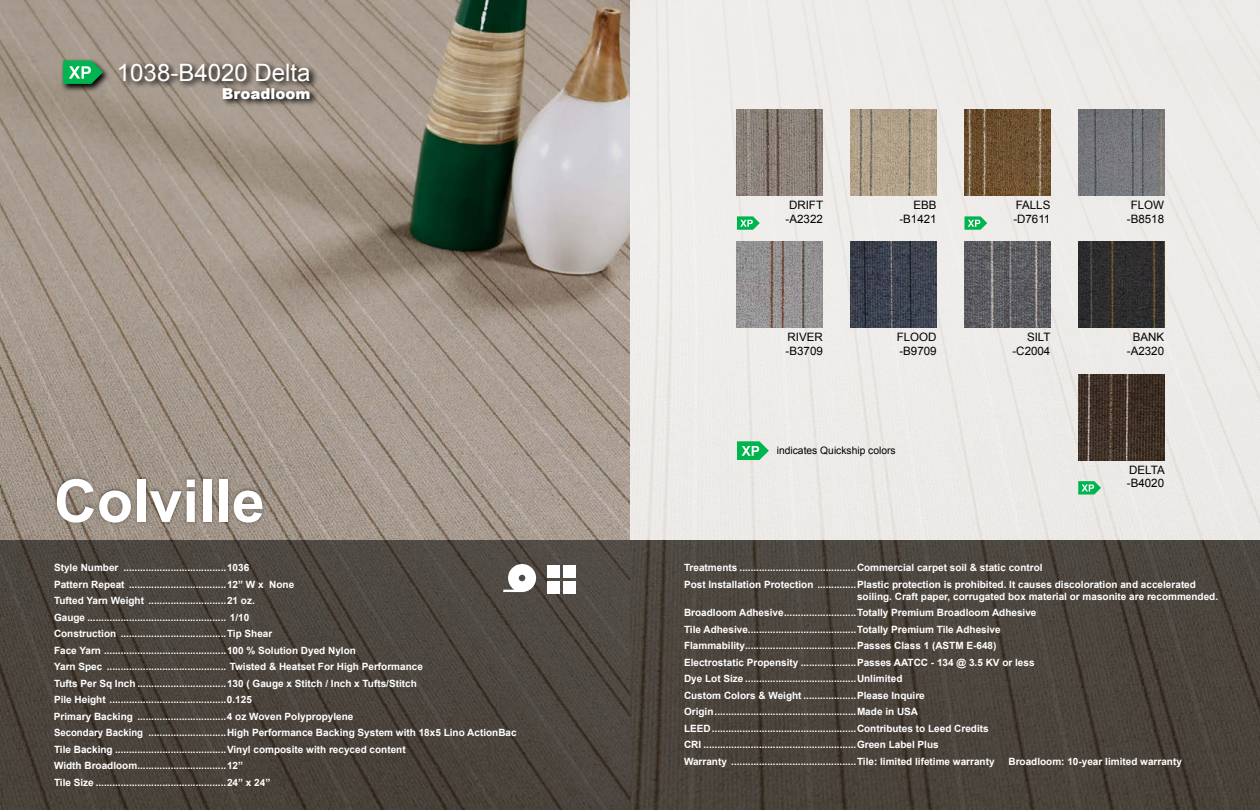
<style>
.page{position:relative;width:1260px;height:810px;background:#fff}
.page>*{position:absolute;margin:0;border:0;box-sizing:border-box;transform-origin:0 0}
.t1{font:700 59.3px "Arial";color:#fff}
.t2{font:24px "Arial";color:#fff}
.t3{font:900 15px "Arial";color:#fff}
.t4{font:11.6px/13.9px "Arial";color:#000}
.t5{font:10.3px "Arial";color:#000}
.t6{font:700 10px/16.5px "Arial";color:#fff}
</style>
<div class="page">
<img style="left:0;top:0;width:1260px;height:810px">
<svg style="left:1px;top:540px;width:1259px;height:270px;background:#4a433c"></svg>
<div style="left:52px;top:475px;width:214px;height:51px;background:#000;opacity:.4"></div>
<svg style="left:503px;top:564px;width:33px;height:28px"></svg>
<div style="left:547px;top:565px;width:12px;height:12px;background:#fff"></div>
<div style="left:563px;top:565px;width:13px;height:12px;background:#fff"></div>
<div style="left:547px;top:581px;width:12px;height:13px;background:#fff"></div>
<div style="left:563px;top:581px;width:13px;height:13px;background:#fff"></div>
<img style="left:851px;top:110px;width:86px;height:86px">
<img style="left:851px;top:242px;width:86px;height:86px">
<img style="left:1078px;top:110px;width:86px;height:86px">
<img style="left:1078px;top:242px;width:86px;height:86px">
<img style="left:1078px;top:374px;width:86px;height:86px">
<img style="left:737px;top:110px;width:86px;height:86px">
<img style="left:737px;top:242px;width:86px;height:86px">
<img style="left:964px;top:110px;width:86px;height:86px">
<img style="left:964px;top:242px;width:86px;height:86px">
<svg style="left:737px;top:441px;width:32px;height:19px"></svg>
<svg style="left:737px;top:216px;width:23px;height:14px"></svg>
<svg style="left:964px;top:216px;width:23px;height:14px"></svg>
<svg style="left:1078px;top:481px;width:23px;height:14px"></svg>
<svg style="left:117px;top:61px;width:201px;height:46px;background:#867c71"></svg>
<svg style="left:61px;top:58px;width:50px;height:35px"></svg>
<svg style="left:63px;top:60px;width:40px;height:24px"></svg>
<h2 class="t2" style="left:117px;top:56px;width:195px">1038-B4020 Delta</h2>
<h3 class="t3" style="left:222px;top:82px;width:90px">Broadloom</h3>
<h1 class="t1" style="left:54px;top:459px;width:212px">Colville</h1>
<p class="t4" style="left:786px;top:198px;width:39px">DRIFT -A2322</p>
<p class="t4" style="left:899px;top:198px;width:39px;text-align:right">EBB -B1421</p>
<p class="t4" style="left:1013px;top:198px;width:39px">FALLS -D7611</p>
<p class="t4" style="left:1127px;top:198px;width:39px;text-align:center">FLOW -B8518</p>
<p class="t4" style="left:786px;top:330px;width:39px">RIVER -B3709</p>
<p class="t4" style="left:897px;top:330px;width:41px">FLOOD -B9709</p>
<p class="t4" style="left:1012px;top:330px;width:40px;text-align:right">SILT -C2004</p>
<p class="t4" style="left:1127px;top:330px;width:39px;text-align:center">BANK -A2320</p>
<p class="t5" style="left:777px;top:443px;width:120px">indicates Quickship colors</p>
<p class="t4" style="left:1127px;top:462px;width:39px">DELTA -B4020</p>
<p class="t6" style="left:54px;top:560px;width:464px">Style Number .....................................1036<br>Pattern Repeat ...................................12” W x None<br>Tufted Yarn Weight ............................21 oz.<br>Gauge .................................................. 1/10<br>Construction ......................................Tip Shear<br>Face Yarn ............................................100 % Solution Dyed Nylon<br>Yarn Spec ........................................... Twisted &amp; Heatset For High Performance<br>Tufts Per Sq Inch ................................130 ( Gauge x Stitch / Inch x Tufts/Stitch<br>Pile Height ..........................................0.125<br>Primary Backing ................................4 oz Woven Polypropylene<br>Secondary Backing ............................High Performance Backing System with 18x5 Lino ActionBac Tile Backing ........................................Vinyl composite with recyced content<br>Width Broadloom................................12”<br>Tile Size ...............................................24” x 24”</p>
<p class="t6" style="left:684px;top:560px;width:513px">Treatments ..........................................Commercial carpet soil &amp; static control<br>Post Installation Protection ..............Plastic protection is prohibited. It causes discoloration and accelerated</p>
<p class="t6" style="left:684px;top:588px;width:536px;text-indent:173px">soiling. Craft paper, corrugated box material or masonite are recommended.<br>Broadloom Adhesive..........................Totally Premium Broadloom Adhesive<br>Tile Adhesive.......................................Totally Premium Tile Adhesive<br>Flammability........................................Passes Class 1 (ASTM E-648)<br>Electrostatic Propensity ....................Passes AATCC - 134 @ 3.5 KV or less<br>Dye Lot Size ........................................Unlimited<br>Custom Colors &amp; Weight ...................Please Inquire<br>Origin...................................................Made in USA<br>LEED....................................................Contributes to Leed Credits<br>CRI .......................................................Green Label Plus<br>Warranty .............................................Tile: limited lifetime warranty</p>
<p class="t6" style="left:1009px;top:753px;width:175px">Broadloom: 10-year limited warranty</p>
</div>
